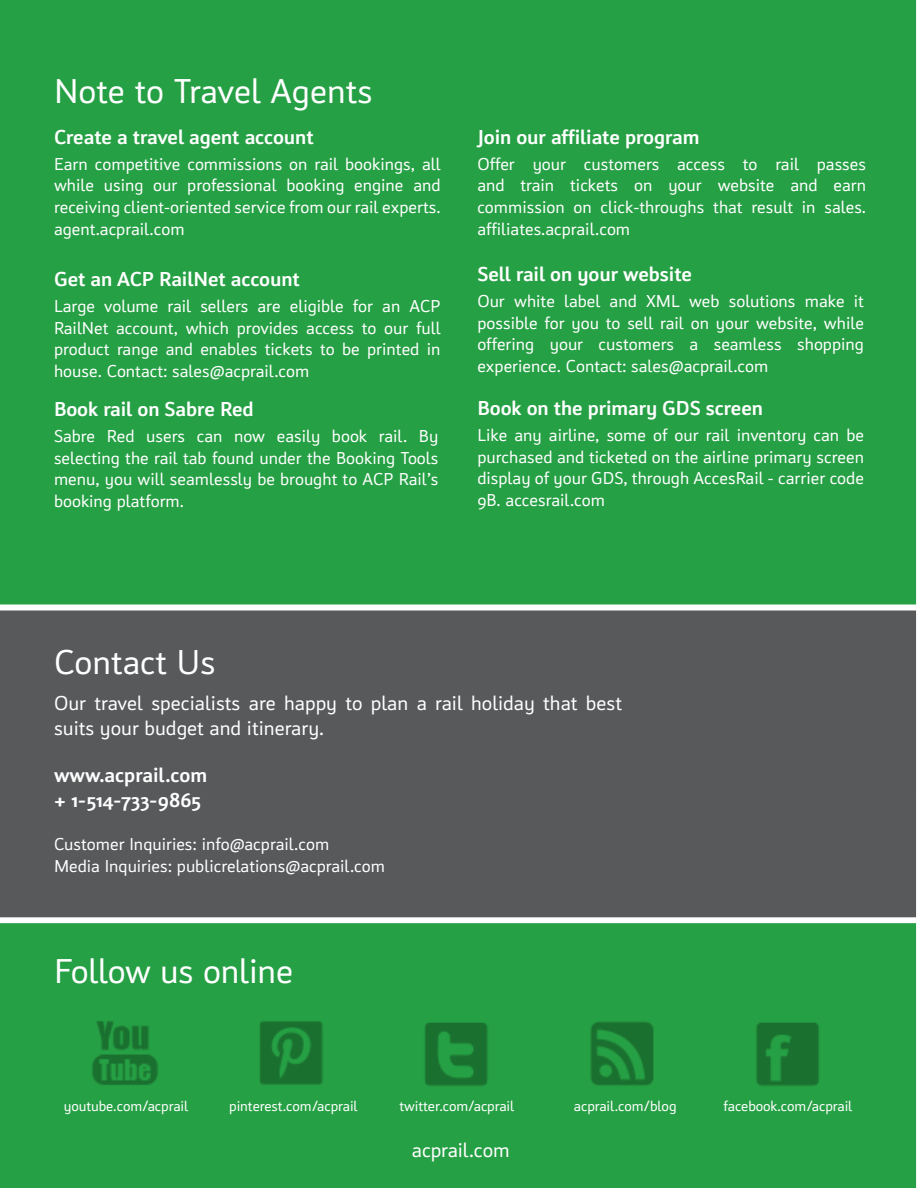
<style>
.page{position:relative;width:918px;height:1188px;background:#fff}
.page>*{position:absolute;margin:0;border:0;box-sizing:border-box;transform-origin:0 0}
.t1{font:36px "Insider";color:#fff}
.t2{font:700 21px/25.2px "Insider";letter-spacing:-.005em;color:#fff}
.t3{font:21px/25.2px "Insider";color:#fff}
.t4{font:18px/21.6px "Insider";color:#fff;text-align:justify}
.t5{font:15px "Insider";letter-spacing:-.005em;color:#fff}
</style>
<div class="page">
<div style="left:0;top:0;width:915px;height:605px;background:#26a044"></div>
<div style="left:0;top:610px;width:915px;height:308px;background:#58595b"></div>
<div style="left:0;top:923px;width:915px;height:265px;background:#26a044"></div>
<svg style="left:915px;top:0;width:2px;height:1188px;background:#92c29e"></svg>
<img style="left:56px;top:1003px;width:808px;height:89px">
<h1 class="t1" style="left:54px;top:71px;width:320px">Note to Travel Agents</h1>
<p class="t2" style="left:54px;top:124px;width:261px">Create a travel agent account</p>
<p class="t2" style="left:477px;top:124px;width:224px">Join our affiliate program</p>
<p class="t4" style="left:54px;top:153px;width:388px">Earn competitive commissions on rail bookings, all while using our professional booking engine and receiving client-oriented service from our rail experts. agent.acprail.com</p>
<p class="t4" style="left:477px;top:153px;width:390px">Offer your customers access to rail passes and train tickets on your website and earn commission on click-throughs that result in sales. affiliates.acprail.com</p>
<p class="t2" style="left:54px;top:267px;width:247px">Get an ACP RailNet account</p>
<p class="t2" style="left:477px;top:262px;width:216px">Sell rail on your website</p>
<p class="t4" style="left:54px;top:295px;width:388px">Large volume rail sellers are eligible for an ACP RailNet account, which provides access to our full product range and enables tickets to be printed in house. Contact: sales@acprail.com</p>
<p class="t4" style="left:477px;top:290px;width:388px">Our white label and XML web solutions make it possible for you to sell rail on your website, while offering your customers a seamless shopping experience. Contact: sales@acprail.com</p>
<p class="t2" style="left:54px;top:397px;width:201px">Book rail on Sabre Red</p>
<p class="t2" style="left:477px;top:396px;width:287px">Book on the primary GDS screen</p>
<p class="t4" style="left:54px;top:425px;width:386px">Sabre Red users can now easily book rail. By selecting the rail tab found under the Booking Tools menu, you will seamlessly be brought to ACP Rail’s booking platform.</p>
<p class="t4" style="left:477px;top:424px;width:388px">Like any airline, some of our rail inventory can be purchased and ticketed on the airline primary screen display of your GDS, through AccesRail - carrier code 9B. accesrail.com</p>
<h1 class="t1" style="left:54px;top:642px;width:163px">Contact Us</h1>
<p class="t3" style="left:54px;top:690px;width:570px">Our travel specialists are happy to plan a rail holiday that best suits your budget and itinerary.</p>
<p class="t2" style="left:54px;top:762px;width:155px">www.acprail.com + 1-514-733-9865</p>
<p class="t4" style="left:54px;top:833px;width:333px">Customer Inquiries: info@acprail.com<br>Media Inquiries: publicrelations@acprail.com</p>
<h1 class="t1" style="left:54px;top:951px;width:241px">Follow us online</h1>
<p class="t5" style="left:64px;top:1098px;width:126px">youtube.com/acprail</p>
<p class="t5" style="left:229px;top:1098px;width:130px">pinterest.com/acprail</p>
<p class="t5" style="left:400px;top:1098px;width:116px">twitter.com/acprail</p>
<p class="t5" style="left:574px;top:1098px;width:104px">acprail.com/blog</p>
<p class="t5" style="left:724px;top:1098px;width:130px">facebook.com/acprail</p>
<p class="t3" style="left:412px;top:1137px;width:99px">acprail.com</p>
</div>
